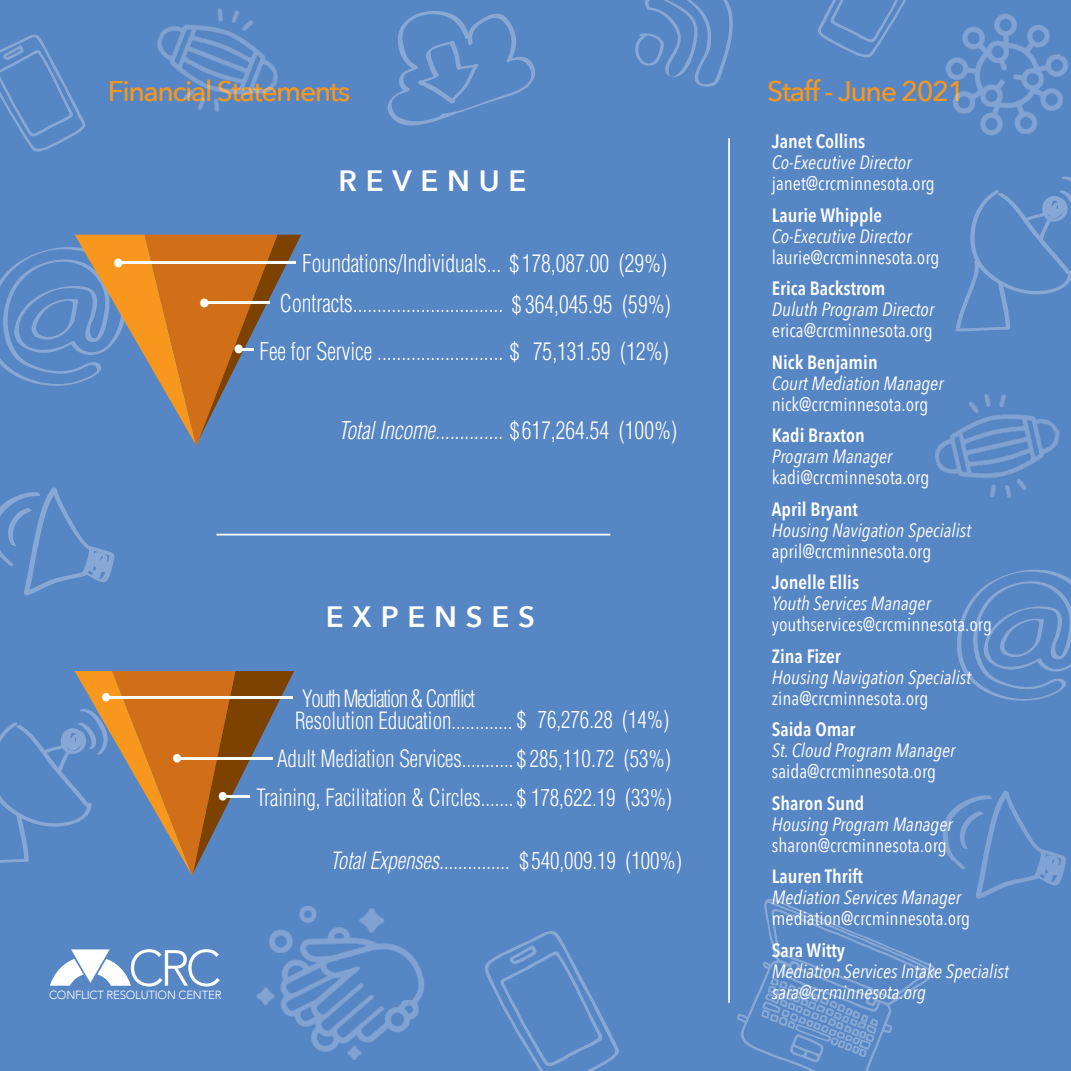
<style>
.page{position:relative;width:1071px;height:1071px;background:#5786c5}
.page>*{position:absolute;margin:0;border:0;box-sizing:border-box;transform-origin:0 0}
.t1{font:300 50.23px "Avenir";color:#fff}
.t2{font:600 29.4px "Avenir Next";letter-spacing:.3em;color:#fff}
.t3{font:500 28.35px "Avenir Next";letter-spacing:-.05em;color:#f7971d}
.t4{font:300 condensed 23.97px/40.1px "Helvetica";color:#fff;text-align:right;scale:.91 1}
.t5{font:italic 300 condensed 23.97px "Helvetica";color:#fff;scale:.91 1}
.t6{font:300 condensed 23.28px/21.5px "Helvetica";color:#fff;scale:.91 1}
.t7{font:italic 300 condensed 23.28px "Helvetica";color:#fff;scale:.91 1}
.t8{font:italic 19.25px/21px "Avenir Next Condensed";color:#fff}
.t9{font:19.25px "Avenir Next Condensed";color:#fff}
.t10{font:600 19.25px "Avenir Next Condensed";color:#fff}
.t11{font:300 11.72px "Avenir";letter-spacing:-.02em;color:#fff}
.s1{font-style:normal}
</style>
<div class="page">
<svg style="left:387px;top:11px;width:148px;height:114px"></svg>
<svg style="left:0;top:487px;width:115px;height:108px"></svg>
<svg style="left:943px;top:791px;width:123px;height:108px"></svg>
<svg style="left:957px;top:570px;width:114px;height:131px"></svg>
<svg style="left:955px;top:177px;width:116px;height:154px"></svg>
<svg style="left:635px;top:0;width:98px;height:87px"></svg>
<svg style="left:737px;top:899px;width:199px;height:172px"></svg>
<svg style="left:485px;top:931px;width:134px;height:140px"></svg>
<svg style="left:0;top:35px;width:85px;height:117px"></svg>
<svg style="left:818px;top:0;width:88px;height:57px"></svg>
<svg style="left:50px;top:949px;width:81px;height:37px"></svg>
<svg style="left:0;top:671px;width:294px;height:205px"></svg>
<hr style="left:179px;top:757px;width:94px;height:3px;background:#fff">
<hr style="left:106px;top:696px;width:187px;height:3px;background:#fff">
<hr style="left:225px;top:796px;width:25px;height:2px;background:#fff">
<svg style="left:0;top:235px;width:301px;height:211px"></svg>
<hr style="left:117px;top:262px;width:179px;height:2px;background:#fff">
<hr style="left:204px;top:301px;width:66px;height:3px;background:#fff">
<hr style="left:239px;top:348px;width:15px;height:3px;background:#fff">
<img style="left:157px;top:8px;width:121px;height:104px">
<img style="left:935px;top:393px;width:125px;height:105px">
<img style="left:256px;top:906px;width:168px;height:154px">
<img style="left:945px;top:14px;width:123px;height:121px">
<hr style="left:216px;top:534px;width:394px;height:2px;background:#fff">
<hr style="left:728px;top:138px;width:2px;height:865px;background:#fff">
<h3 class="t3" style="left:108px;top:67px;width:244px">Financial Statements</h3>
<h3 class="t3" style="left:767px;top:67px;width:199px">Staff - June 2021</h3>
<p class="t10" style="left:772px;top:125px;width:95px">Janet Collins</p>
<p class="t8" style="left:772px;top:152px;width:141px">Co-Executive Director</p>
<p class="t9" style="left:772px;top:167px;width:165px">janet@crcminnesota.org</p>
<p class="t10" style="left:772px;top:198px;width:112px">Laurie Whipple</p>
<p class="t8" style="left:772px;top:226px;width:141px">Co-Executive Director</p>
<p class="t9" style="left:772px;top:241px;width:169px">laurie@crcminnesota.org</p>
<p class="t10" style="left:772px;top:272px;width:115px">Erica Backstrom</p>
<p class="t8" style="left:772px;top:299px;width:164px">Duluth Program Director</p>
<p class="t9" style="left:772px;top:314px;width:162px">erica@crcminnesota.org</p>
<p class="t10" style="left:772px;top:345px;width:107px">Nick Benjamin</p>
<p class="t8" style="left:772px;top:373px;width:173px">Court Mediation Manager</p>
<p class="t9" style="left:772px;top:388px;width:158px">nick@crcminnesota.org</p>
<p class="t10" style="left:772px;top:419px;width:94px">Kadi Braxton</p>
<p class="t8" style="left:772px;top:446px;width:122px">Program Manager</p>
<p class="t9" style="left:772px;top:461px;width:159px">kadi@crcminnesota.org</p>
<p class="t10" style="left:772px;top:492px;width:88px">April Bryant</p>
<p class="t8" style="left:772px;top:520px;width:201px">Housing Navigation Specialist</p>
<p class="t9" style="left:772px;top:535px;width:161px">april@crcminnesota.org</p>
<p class="t10" style="left:772px;top:566px;width:89px">Jonelle Ellis</p>
<p class="t8" style="left:772px;top:593px;width:160px">Youth Services Manager</p>
<p class="t9" style="left:772px;top:608px;width:222px">youthservices@crcminnesota.org</p>
<p class="t10" style="left:772px;top:639px;width:70px">Zina Fizer</p>
<p class="t8" style="left:772px;top:667px;width:201px">Housing Navigation Specialist</p>
<p class="t9" style="left:772px;top:682px;width:158px">zina@crcminnesota.org</p>
<p class="t10" style="left:772px;top:713px;width:85px">Saida Omar</p>
<p class="t8" style="left:772px;top:740px;width:185px">St. Cloud Program Manager</p>
<p class="t9" style="left:772px;top:755px;width:166px">saida@crcminnesota.org</p>
<p class="t10" style="left:772px;top:786px;width:94px">Sharon Sund</p>
<p class="t8" style="left:772px;top:814px;width:182px">Housing Program Manager</p>
<p class="t9" style="left:772px;top:829px;width:176px">sharon@crcminnesota.org</p>
<p class="t10" style="left:772px;top:860px;width:93px">Lauren Thrift</p>
<p class="t8" style="left:772px;top:887px;width:191px">Mediation Services Manager</p>
<p class="t9" style="left:772px;top:902px;width:200px">mediation@crcminnesota.org</p>
<p class="t10" style="left:772px;top:933px;width:75px">Sara Witty</p>
<p class="t8" style="left:772px;top:961px;width:238px">Mediation Services Intake Specialist sara@crcminnesota.org</p>
<h2 class="t2" style="left:338px;top:155px;width:190px">REVENUE</h2>
<p class="t4" style="left:280px;top:243px;width:431px">Foundations/Individuals... $178,087.00 (29%)<br>Contracts............................... $ 364,045.95 (59%)</p>
<p class="t4" style="left:259px;top:331px;width:451px">Fee for Service .......................... $ 75,131.59 (12%)</p>
<p class="t4" style="left:112px;top:243px;width:16px">•</p>
<p class="t4" style="left:198px;top:283px;width:16px">•</p>
<p class="t4" style="left:232px;top:329px;width:16px">•</p>
<p class="t5" style="left:338px;top:416px;width:374px">Total Income.............. <span class="s1">$617,264.54 (100%)</span></p>
<h2 class="t2" style="left:326px;top:592px;width:211px">EXPENSES</h2>
<p class="t6" style="left:295px;top:688px;width:413px;text-indent:7px">Youth Mediation &amp; Conflict<br>Resolution Education............. $ 76,276.28 (14%)</p>
<p class="t6" style="left:256px;top:739px;width:458px;line-height:38.9px;text-align:right">Adult Mediation Services........... $ 285,110.72 (53%)<br>Training, Facilitation &amp; Circles....... $ 178,622.19 (33%)</p>
<p class="t6" style="left:100px;top:687px;width:16px">•</p>
<p class="t6" style="left:171px;top:748px;width:16px">•</p>
<p class="t6" style="left:216px;top:786px;width:16px">•</p>
<p class="t7" style="left:330px;top:847px;width:388px">Total Expenses............... <span class="s1">$540,009.19 (100%)</span></p>
<h1 class="t1" style="left:128px;top:939px;width:94px">CRC</h1>
<p class="t11" style="left:49px;top:988px;width:174px">CONFLICT RESOLUTION CENTER</p>
</div>
